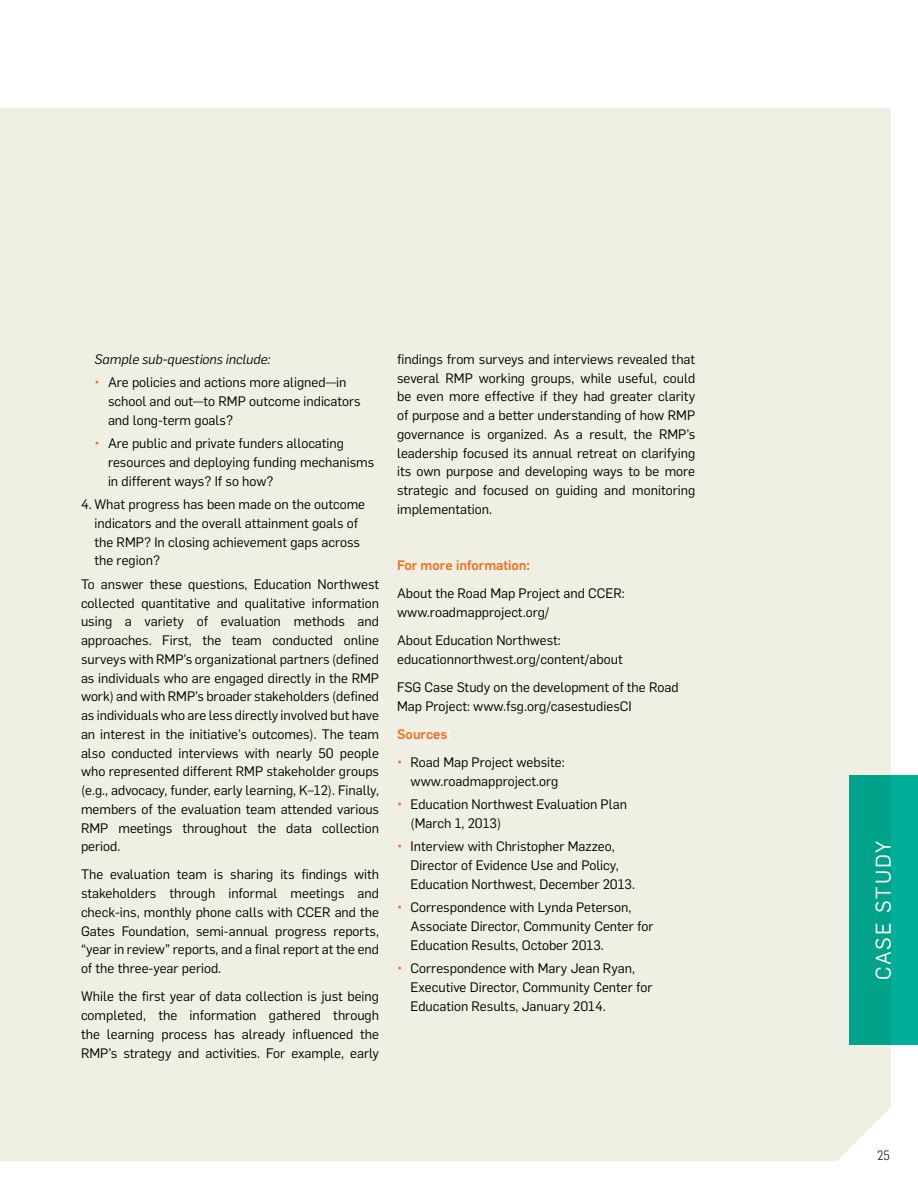
<style>
.page{position:relative;width:918px;height:1188px;background:#fff}
.page>*{position:absolute;margin:0;border:0;box-sizing:border-box;transform-origin:0 0}
.t1{font:21px "Flama";letter-spacing:.09em;color:#fff}
.t2{font:13.5px/18.8px "Flama";color:#000}
.t3{font:italic 13.5px "Flama";color:#000}
.t4{font:500 13.5px "Flama";color:#f36f21}
.t5{font:300 13.2px "Flama Semicondensed";color:#000}
.s1{color:#f36f21}
.s2{color:#fff}
</style>
<div class="page">
<div style="left:0;top:108px;width:891px;height:1053px;background:#f0efe3"></div>
<div style="left:849px;top:775px;width:69px;height:270px;background:linear-gradient(to right,#009f83,#00af9c)"></div>
<p class="t3" style="left:94px;top:350px;width:178px">Sample sub-questions include:</p>
<p class="t2" style="left:108px;top:372px;width:254px;text-indent:-14px"><span class="s1">•</span> Are policies and actions more aligned—in school and out—to RMP outcome indicators and long-term goals?</p>
<p class="t2" style="left:108px;top:433px;width:268px;text-indent:-14px"><span class="s1">•</span> Are public and private funders allocating resources and deploying funding mechanisms in different ways? If so how?</p>
<p class="t2" style="left:94px;top:494px;width:272px;text-indent:-14px">4. What progress has been made on the outcome indicators and the overall attainment goals of the RMP? In closing achievement gaps across the region?</p>
<p class="t2" style="left:81px;top:574px;width:300px;text-align:justify">To answer these questions, Education Northwest collected quantitative and qualitative information using a variety of evaluation methods and approaches. First, the team conducted online surveys with RMP’s organizational partners (defined as individuals who are engaged directly in the RMP work) and with RMP’s broader stakeholders (defined as individuals who are less directly involved but have an interest in the initiative’s outcomes). The team also conducted interviews with nearly 50 people who represented different RMP stakeholder groups (e.g., advocacy, funder, early learning, K–12). Finally, members of the evaluation team attended various RMP meetings throughout the data collection period.</p>
<p class="t2" style="left:81px;top:864px;width:300px;text-align:justify">The evaluation team is sharing its findings with stakeholders through informal meetings and check-ins, monthly phone calls with CCER and the Gates Foundation, semi-annual progress reports, “year in review” reports, and a final report at the end of the three-year period.</p>
<p class="t2" style="left:81px;top:986px;width:300px;text-align:justify">While the first year of data collection is just being completed, the information gathered through the learning process has already influenced the RMP’s strategy and activities. For example, early</p>
<p class="t2" style="left:397px;top:349px;width:300px;text-align:justify">findings from surveys and interviews revealed that several RMP working groups, while useful, could be even more effective if they had greater clarity of purpose and a better understanding of how RMP governance is organized. As a result, the RMP’s leadership focused its annual retreat on clarifying its own purpose and developing ways to be more strategic and focused on guiding and monitoring implementation.</p>
<p class="t4" style="left:397px;top:556px;width:135px">For more information:</p>
<p class="t2" style="left:397px;top:583px;width:229px">About the Road Map Project and CCER: www.roadmapproject.org/</p>
<p class="t2" style="left:397px;top:630px;width:227px">About Education Northwest: educationnorthwest.org/content/about</p>
<p class="t2" style="left:397px;top:677px;width:283px">FSG Case Study on the development of the Road<br>Map Project: www.fsg.org/casestudiesCI</p>
<p class="t4" style="left:397px;top:724px;width:55px">Sources<span class="s2">:</span></p>
<p class="t2" style="left:397px;top:752px;width:169px;text-align:center"><span class="s1">•</span> Road Map Project website: www.roadmapproject.org</p>
<p class="t2" style="left:411px;top:794px;width:218px;text-indent:-14px"><span class="s1">•</span> Education Northwest Evaluation Plan (March 1, 2013)</p>
<p class="t2" style="left:411px;top:836px;width:226px;text-indent:-14px"><span class="s1">•</span> Interview with Christopher Mazzeo,<br>Director of Evidence Use and Policy,<br>Education Northwest, December 2013.</p>
<p class="t2" style="left:411px;top:897px;width:244px;text-indent:-14px"><span class="s1">•</span> Correspondence with Lynda Peterson,<br>Associate Director, Community Center for<br>Education Results, October 2013.</p>
<p class="t2" style="left:411px;top:958px;width:243px;text-indent:-14px"><span class="s1">•</span> Correspondence with Mary Jean Ryan,<br>Executive Director, Community Center for<br>Education Results, January 2014.</p>
<h1 class="t1" style="left:869px;top:980px;width:141px;rotate:-90deg">CASE STUDY</h1>
<p class="t5" style="left:878px;top:1147px;width:14px">25</p>
</div>
